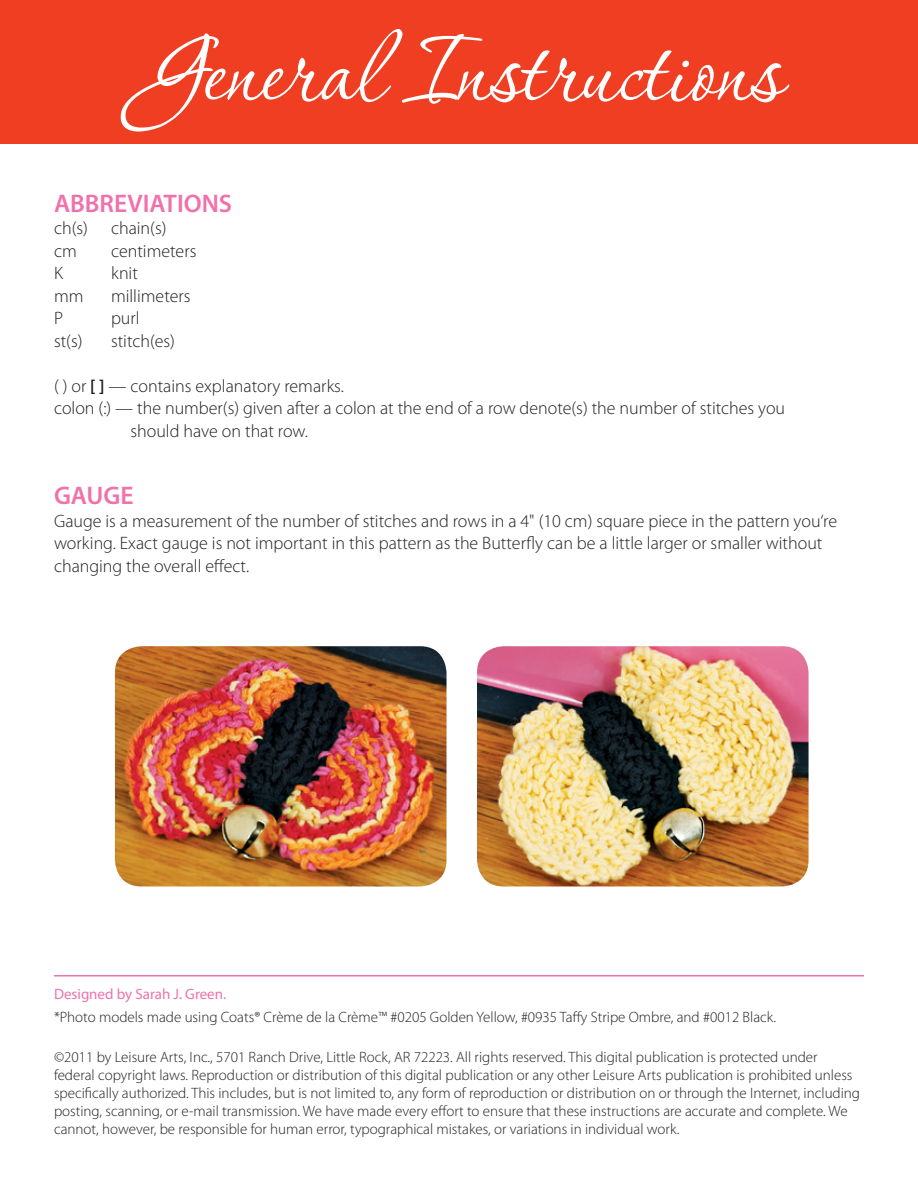
<style>
.page{position:relative;width:918px;height:1188px;background:#fff}
.page>*{position:absolute;margin:0;border:0;box-sizing:border-box;transform-origin:0 0}
.t1{font:120px "P22 Corinthia";color:#fff}
.t2{font:600 25.5px "Myriad Pro";color:#f171ab}
.Body{font:300 18px/22.5px "Myriad Pro";color:#231f20}
.Body_Text{font:300 18px/22.5px "Myriad Pro";color:#231f20}
.Body_Text-2{font:300 15px/18px "Myriad Pro";color:#231f20}
.Body-2{font:15px "Myriad Pro";color:#f171ab}
.s1{font-weight:600}
</style>
<div class="page">
<hr style="left:54px;top:975px;width:810px;height:1px;background:#f171ab">
<img style="left:115px;top:646px;width:332px;height:240px">
<div style="left:0;top:0;width:918px;height:144px;background:#ef3e22"></div>
<img style="left:477px;top:646px;width:332px;height:240px">
<p class="t1" style="left:136px;top:9px;width:647px">General Instructions</p>
<p class="t2" style="left:54px;top:189px;width:180px">ABBREVIATIONS</p>
<p class="Body_Text" style="left:54px;top:217px;width:35px">ch(s)</p>
<p class="Body_Text" style="left:111px;top:217px;width:57px">chain(s)</p>
<p class="Body_Text" style="left:54px;top:240px;width:24px">cm</p>
<p class="Body_Text" style="left:111px;top:240px;width:87px">centimeters</p>
<p class="Body_Text" style="left:54px;top:262px;width:10px">K</p>
<p class="Body_Text" style="left:111px;top:262px;width:28px">knit</p>
<p class="Body_Text" style="left:54px;top:285px;width:31px">mm</p>
<p class="Body_Text" style="left:111px;top:285px;width:81px">millimeters</p>
<p class="Body_Text" style="left:54px;top:307px;width:11px">P</p>
<p class="Body_Text" style="left:111px;top:307px;width:30px">purl</p>
<p class="Body_Text" style="left:54px;top:330px;width:30px">st(s)</p>
<p class="Body_Text" style="left:111px;top:330px;width:66px">stitch(es)</p>
<p class="Body_Text" style="left:54px;top:375px;width:291px">( ) or <span class="s1">[ ]</span> — contains explanatory remarks.</p>
<p class="Body_Text" style="left:130px;top:397px;width:656px;text-indent:-76px">colon (:) — the number(s) given after a colon at the end of a row denote(s) the number of stitches you should have on that row.</p>
<p class="t2" style="left:54px;top:481px;width:81px">GAUGE</p>
<p class="Body" style="left:54px;top:510px;width:785px">Gauge is a measurement of the number of stitches and rows in a 4" (10 cm) square piece in the pattern you‘re working. Exact gauge is not important in this pattern as the Butterfly can be a little larger or smaller without changing the overall effect.</p>
<p class="Body-2" style="left:54px;top:986px;width:174px">Designed by Sarah J. Green.</p>
<p class="Body_Text-2" style="left:54px;top:1008px;width:724px">*Photo models made using Coats® Crème de la Crème™ #0205 Golden Yellow, #0935 Taffy Stripe Ombre, and #0012 Black.</p>
<p class="Body_Text-2" style="left:54px;top:1048px;width:808px">©2011 by Leisure Arts, Inc., 5701 Ranch Drive, Little Rock, AR 72223. All rights reserved. This digital publication is protected under federal copyright laws. Reproduction or distribution of this digital publication or any other Leisure Arts publication is prohibited unless specifically authorized. This includes, but is not limited to, any form of reproduction or distribution on or through the Internet, including posting, scanning, or e-mail transmission. We have made every effort to ensure that these instructions are accurate and complete. We cannot, however, be responsible for human error, typographical mistakes, or variations in individual work.</p>
</div>
